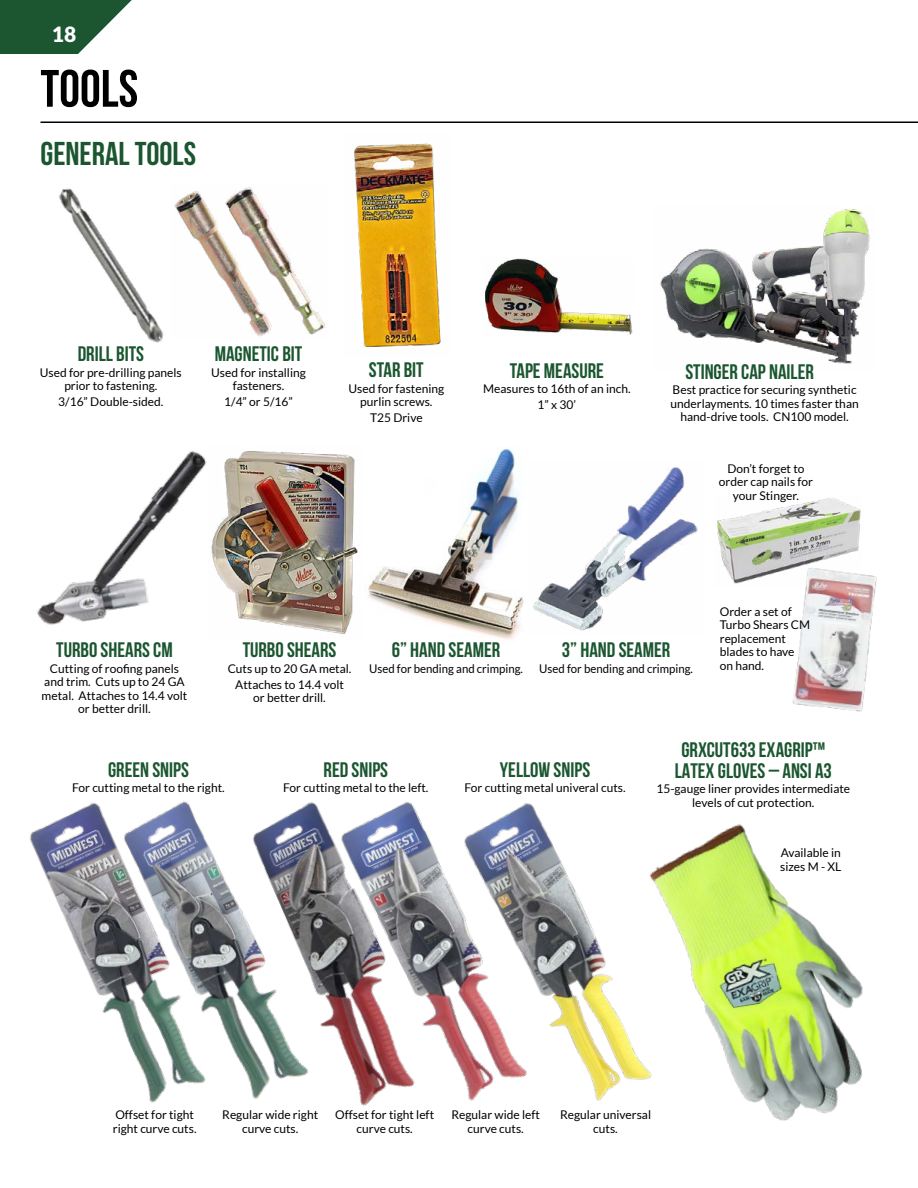
<style>
.page{position:relative;width:918px;height:1188px;background:#fff}
.page>*{position:absolute;margin:0;border:0;box-sizing:border-box;transform-origin:0 0}
.t1{font:52.5px "Bebas Neue";color:#000}
.t2{font:33px "Bebas Neue";color:#1b5630}
.t3{font:700 21px/21px "Bebas Neue";color:#1b5630;text-align:center}
.t4{font:900 21px "Lato";color:#fff}
.t5{font:12px/13.5px "Lato";color:#000;text-align:center}
.t6{font:12px "Lato";color:#000;scale:.95 1}
</style>
<div class="page">
<img style="left:368px;top:448px;width:156px;height:191px">
<hr style="left:41px;top:121px;width:877px;height:2px;background:#000">
<img style="left:30px;top:802px;width:80px;height:211px">
<img style="left:110px;top:801px;width:124px;height:302px">
<img style="left:234px;top:801px;width:95px;height:298px">
<img style="left:329px;top:802px;width:124px;height:304px">
<img style="left:453px;top:802px;width:189px;height:299px">
<img style="left:717px;top:498px;width:144px;height:86px">
<img style="left:785px;top:563px;width:92px;height:149px">
<img style="left:37px;top:451px;width:170px;height:174px">
<img style="left:211px;top:451px;width:147px;height:184px">
<img style="left:533px;top:467px;width:165px;height:164px">
<img style="left:354px;top:143px;width:87px;height:204px">
<img style="left:485px;top:258px;width:148px;height:77px">
<img style="left:660px;top:209px;width:210px;height:155px">
<svg style="left:0;top:0;width:132px;height:54px"></svg>
<img style="left:642px;top:824px;width:221px;height:297px">
<img style="left:203px;top:187px;width:122px;height:150px">
<img style="left:59px;top:188px;width:144px;height:155px">
<h3 class="t4" style="left:52px;top:22px;width:26px">18</h3>
<h1 class="t1" style="left:41px;top:60px;width:99px">TOOLS</h1>
<h2 class="t2" style="left:40px;top:136px;width:157px">GENERAL TOOLS</h2>
<h3 class="t3" style="left:78px;top:343px;width:68px">DRILL BITS</h3>
<p class="t5" style="left:40px;top:366px;width:143px">Used for pre-drilling panels prior to fastening.</p>
<p class="t5" style="left:58px;top:395px;width:107px">3/16” Double-sided.</p>
<h3 class="t3" style="left:215px;top:343px;width:89px">MAGNETIC BIT</h3>
<p class="t5" style="left:211px;top:366px;width:96px">Used for installing fasteners.</p>
<p class="t5" style="left:224px;top:395px;width:70px">1/4” or 5/16”</p>
<h3 class="t3" style="left:369px;top:359px;width:56px">STAR BIT</h3>
<p class="t5" style="left:348px;top:382px;width:97px">Used for fastening purlin screws.</p>
<p class="t5" style="left:370px;top:411px;width:54px">T25 Drive</p>
<h3 class="t3" style="left:510px;top:360px;width:96px">TAPE MEASURE</h3>
<p class="t5" style="left:483px;top:381px;width:149px;line-height:15.6px">Measures to 16th of an inch.<br>1” x 30’</p>
<h3 class="t3" style="left:685px;top:361px;width:130px">STINGER CAP NAILER</h3>
<p class="t5" style="left:671px;top:383px;width:190px">Best practice for securing synthetic underlayments. 10 times faster than hand-drive tools. CN100 model.</p>
<p class="t5" style="left:719px;top:462px;width:96px">Don’t forget to order cap nails for your Stinger.</p>
<h3 class="t3" style="left:56px;top:639px;width:118px">TURBO SHEARS CM</h3>
<p class="t5" style="left:42px;top:662px;width:147px">Cutting of roofing panels and trim. Cuts up to 24 GA metal. Attaches to 14.4 volt or better drill.</p>
<h3 class="t3" style="left:243px;top:639px;width:95px">TURBO SHEARS</h3>
<p class="t5" style="left:228px;top:661px;width:125px;line-height:15.6px">Cuts up to 20 GA metal.<br>Attaches to 14.4 volt</p>
<p class="t5" style="left:253px;top:691px;width:74px">or better drill.</p>
<h3 class="t3" style="left:392px;top:639px;width:110px">6” HAND SEAMER</h3>
<p class="t6" style="left:369px;top:662px;width:163px">Used for bending and crimping.</p>
<h3 class="t3" style="left:562px;top:639px;width:110px">3” HAND SEAMER</h3>
<p class="t6" style="left:539px;top:662px;width:163px">Used for bending and crimping.</p>
<p class="t5" style="left:720px;top:605px;width:92px;text-align:left">Order a set of<br>Turbo Shears CM replacement blades to have on hand.</p>
<h3 class="t3" style="left:108px;top:759px;width:82px">GREEN SNIPS</h3>
<p class="t5" style="left:72px;top:781px;width:154px">For cutting metal to the right.</p>
<h3 class="t3" style="left:324px;top:759px;width:66px">RED SNIPS</h3>
<p class="t5" style="left:283px;top:781px;width:147px">For cutting metal to the left.</p>
<h3 class="t3" style="left:500px;top:759px;width:92px">YELLOW SNIPS</h3>
<p class="t5" style="left:465px;top:781px;width:162px">For cutting metal univeral cuts.</p>
<h3 class="t3" style="left:675px;top:739px;width:159px">GRXCUT633 EXAGRIP™<br>LATEX GLOVES – ANSI A3</h3>
<p class="t5" style="left:656px;top:782px;width:195px">15-gauge liner provides intermediate levels of cut protection.</p>
<p class="t5" style="left:780px;top:846px;width:63px;text-align:left">Available in sizes M - XL</p>
<p class="t5" style="left:113px;top:1108px;width:85px;text-align:left">Offset for tight right curve cuts.</p>
<p class="t5" style="left:222px;top:1108px;width:97px">Regular wide right curve cuts.</p>
<p class="t5" style="left:335px;top:1108px;width:100px">Offset for tight left curve cuts.</p>
<p class="t5" style="left:451px;top:1108px;width:90px">Regular wide left curve cuts.</p>
<p class="t5" style="left:560px;top:1108px;width:93px">Regular universal cuts.</p>
</div>
